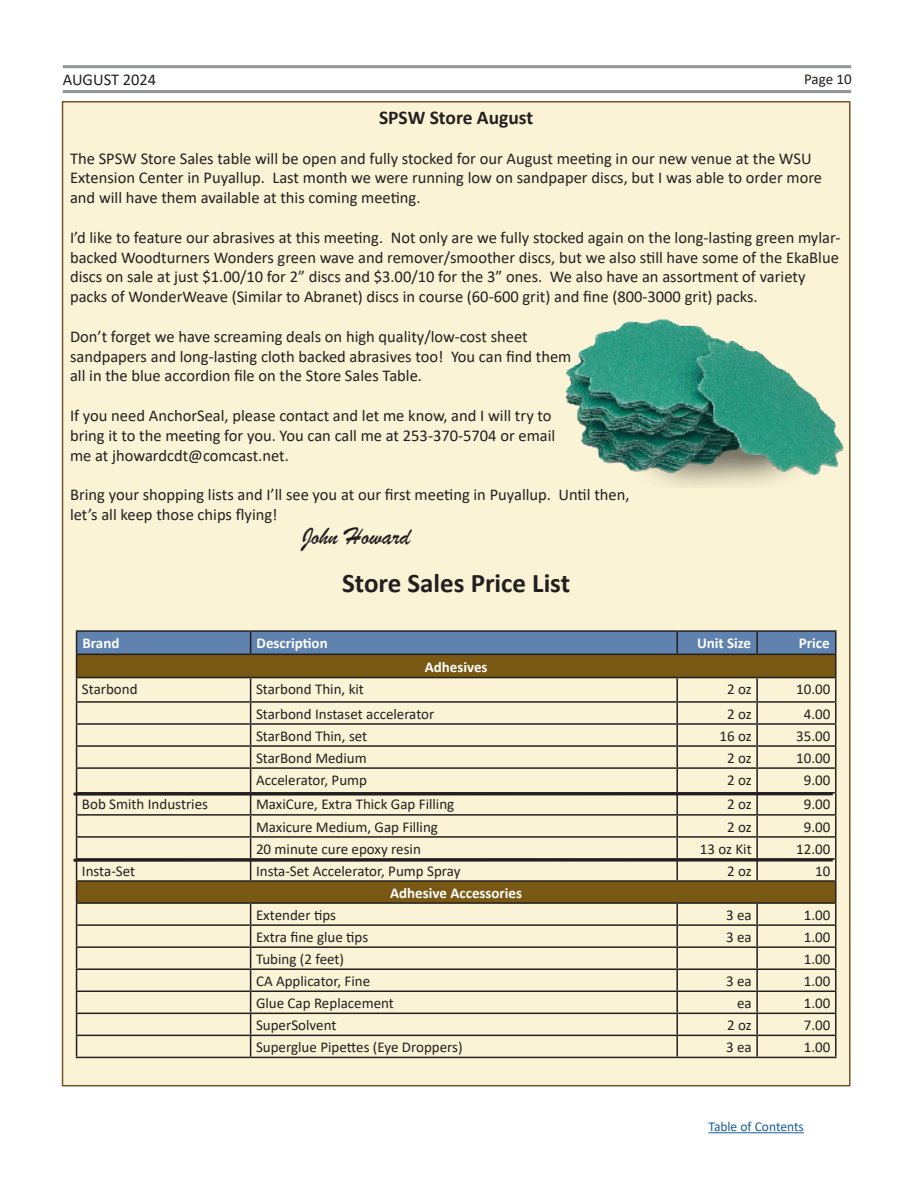
<style>
.page{position:relative;width:918px;height:1188px;background:#fff}
.page>*{position:absolute;margin:0;border:0;box-sizing:border-box;transform-origin:0 0}
.t1{font:700 27px "Calibri";color:#231f20}
.t2{font:25.5px "Brush Script";color:#231f20}
.t3{font:700 19.5px "Calibri";color:#231f20}
.t4{font:16.5px/19.8px "Calibri";color:#231f20}
.t5{font:15px "Calibri";color:#231f20}
.t6{font:700 15px "Calibri";color:#fff}
.t7{font:13.5px "Calibri";color:#175d9e}
</style>
<div class="page">
<hr style="left:63px;top:65px;width:788px;height:3px;background:#939598">
<hr style="left:63px;top:90px;width:788px;height:3px;background:#939598">
<div style="left:63px;top:102px;width:787px;height:984px;background:#faf3d5"></div>
<hr style="left:76px;top:630px;width:175px;height:2px;background:#231f20">
<hr style="left:251px;top:630px;width:426px;height:2px;background:#231f20">
<hr style="left:677px;top:630px;width:80px;height:2px;background:#231f20">
<hr style="left:757px;top:630px;width:80px;height:2px;background:#231f20">
<hr style="left:835px;top:632px;width:2px;height:22px;background:#231f20">
<hr style="left:757px;top:654px;width:80px;height:1px;background:#231f20">
<hr style="left:835px;top:655px;width:2px;height:22px;background:#231f20">
<hr style="left:757px;top:677px;width:80px;height:1px;background:#231f20">
<hr style="left:835px;top:678px;width:2px;height:23px;background:#231f20">
<hr style="left:757px;top:701px;width:80px;height:2px;background:#231f20">
<hr style="left:835px;top:703px;width:2px;height:20px;background:#231f20">
<hr style="left:757px;top:723px;width:80px;height:2px;background:#231f20">
<hr style="left:835px;top:725px;width:2px;height:20px;background:#231f20">
<hr style="left:757px;top:745px;width:80px;height:2px;background:#231f20">
<hr style="left:835px;top:747px;width:2px;height:20px;background:#231f20">
<hr style="left:757px;top:767px;width:80px;height:2px;background:#231f20">
<hr style="left:835px;top:769px;width:2px;height:23px;background:#231f20">
<hr style="left:757px;top:792px;width:80px;height:2px;background:#231f20">
<hr style="left:835px;top:794px;width:2px;height:20px;background:#231f20">
<hr style="left:757px;top:814px;width:80px;height:2px;background:#231f20">
<hr style="left:835px;top:816px;width:2px;height:20px;background:#231f20">
<hr style="left:757px;top:836px;width:80px;height:2px;background:#231f20">
<hr style="left:835px;top:838px;width:2px;height:20px;background:#231f20">
<hr style="left:757px;top:858px;width:80px;height:2px;background:#231f20">
<hr style="left:835px;top:860px;width:2px;height:20px;background:#231f20">
<hr style="left:757px;top:880px;width:80px;height:2px;background:#231f20">
<hr style="left:835px;top:882px;width:2px;height:20px;background:#231f20">
<hr style="left:757px;top:902px;width:80px;height:2px;background:#231f20">
<hr style="left:835px;top:904px;width:2px;height:20px;background:#231f20">
<hr style="left:757px;top:924px;width:80px;height:2px;background:#231f20">
<hr style="left:835px;top:926px;width:2px;height:20px;background:#231f20">
<hr style="left:757px;top:946px;width:80px;height:2px;background:#231f20">
<hr style="left:835px;top:948px;width:2px;height:20px;background:#231f20">
<hr style="left:757px;top:968px;width:80px;height:2px;background:#231f20">
<hr style="left:835px;top:970px;width:2px;height:21px;background:#231f20">
<hr style="left:757px;top:991px;width:80px;height:1px;background:#231f20">
<hr style="left:835px;top:992px;width:2px;height:21px;background:#231f20">
<hr style="left:757px;top:1013px;width:80px;height:1px;background:#231f20">
<hr style="left:835px;top:1014px;width:2px;height:21px;background:#231f20">
<svg style="left:76px;top:631px;width:760px;height:426px"></svg>
<hr style="left:677px;top:1035px;width:80px;height:1px;background:#231f20">
<hr style="left:676px;top:1036px;width:2px;height:21px;background:#231f20">
<hr style="left:757px;top:1035px;width:80px;height:1px;background:#231f20">
<hr style="left:756px;top:1036px;width:2px;height:21px;background:#231f20">
<hr style="left:835px;top:1036px;width:2px;height:21px;background:#231f20">
<hr style="left:76px;top:1057px;width:175px;height:1px;background:#231f20">
<hr style="left:251px;top:1057px;width:426px;height:1px;background:#231f20">
<hr style="left:677px;top:1057px;width:80px;height:1px;background:#231f20">
<hr style="left:757px;top:1057px;width:80px;height:1px;background:#231f20">
<hr style="left:708px;top:1132px;width:96px;height:1px;background:#175d9e">
<svg style="left:74px;top:792px;width:759px;height:4px;fill:#252121"></svg>
<hr style="left:74px;top:859px;width:759px;height:3px;background:#231f20">
<img style="left:565px;top:305px;width:286px;height:182px">
<p class="t4" style="left:63px;top:69px;width:95px">AUGUST 2024</p>
<p class="t5" style="left:804px;top:69px;width:49px">Page 10</p>
<p class="t3" style="left:379px;top:104px;width:156px">SPSW Store August</p>
<p class="t4" style="left:70px;top:148px;width:754px">The SPSW Store Sales table will be open and fully stocked for our August meeting in our new venue at the WSU<br>Extension Center in Puyallup. Last month we were running low on sandpaper discs, but I was able to order more and will have them available at this coming meeting.</p>
<p class="t4" style="left:70px;top:227px;width:772px">I’d like to feature our abrasives at this meeting. Not only are we fully stocked again on the long-lasting green mylar&shy;backed Woodturners Wonders green wave and remover/smoother discs, but we also still have some of the EkaBlue discs on sale at just $1.00/10 for 2” discs and $3.00/10 for the 3” ones. We also have an assortment of variety packs of WonderWeave (Similar to Abranet) discs in course (60-600 grit) and fine (800-3000 grit) packs.</p>
<p class="t4" style="left:70px;top:326px;width:503px">Don’t forget we have screaming deals on high quality/low-cost sheet sandpapers and long-lasting cloth backed abrasives too! You can find them all in the blue accordion file on the Store Sales Table.</p>
<p class="t4" style="left:70px;top:405px;width:487px">If you need AnchorSeal, please contact and let me know, and I will try to bring it to the meeting for you. You can call me at 253-370-5704 or email me at jhowardcdt@comcast.net.</p>
<p class="t4" style="left:70px;top:484px;width:561px">Bring your shopping lists and I’ll see you at our first meeting in Puyallup. Until then, let’s all keep those chips flying!</p>
<p class="t2" style="left:302px;top:520px;width:110px">John Howard</p>
<p class="t1" style="left:342px;top:564px;width:230px">Store Sales Price List</p>
<p class="t6" style="left:83px;top:633px;width:38px">Brand</p>
<p class="t6" style="left:257px;top:633px;width:73px">Description</p>
<p class="t6" style="left:697px;top:633px;width:56px">Unit Size</p>
<p class="t6" style="left:799px;top:633px;width:32px">Price</p>
<p class="t6" style="left:425px;top:656px;width:64px">Adhesives</p>
<p class="t5" style="left:82px;top:679px;width:57px">Starbond</p>
<p class="t5" style="left:256px;top:679px;width:109px">Starbond Thin, kit</p>
<p class="t5" style="left:727px;top:679px;width:26px">2 oz</p>
<p class="t5" style="left:796px;top:679px;width:36px">10.00</p>
<p class="t5" style="left:256px;top:703px;width:180px">Starbond Instaset accelerator</p>
<p class="t5" style="left:727px;top:703px;width:26px">2 oz</p>
<p class="t5" style="left:804px;top:703px;width:28px">4.00</p>
<p class="t5" style="left:256px;top:725px;width:113px">StarBond Thin, set</p>
<p class="t5" style="left:719px;top:725px;width:34px">16 oz</p>
<p class="t5" style="left:796px;top:725px;width:36px">35.00</p>
<p class="t5" style="left:256px;top:747px;width:112px">StarBond Medium</p>
<p class="t5" style="left:727px;top:747px;width:26px">2 oz</p>
<p class="t5" style="left:796px;top:747px;width:36px">10.00</p>
<p class="t5" style="left:256px;top:769px;width:113px">Accelerator, Pump</p>
<p class="t5" style="left:727px;top:769px;width:26px">2 oz</p>
<p class="t5" style="left:804px;top:769px;width:28px">9.00</p>
<p class="t5" style="left:82px;top:794px;width:128px">Bob Smith Industries</p>
<p class="t5" style="left:256px;top:794px;width:200px">MaxiCure, Extra Thick Gap Filling</p>
<p class="t5" style="left:727px;top:794px;width:26px">2 oz</p>
<p class="t5" style="left:804px;top:794px;width:28px">9.00</p>
<p class="t5" style="left:256px;top:816px;width:184px">Maxicure Medium, Gap Filling</p>
<p class="t5" style="left:727px;top:816px;width:26px">2 oz</p>
<p class="t5" style="left:804px;top:816px;width:28px">9.00</p>
<p class="t5" style="left:256px;top:838px;width:166px">20 minute cure epoxy resin</p>
<p class="t5" style="left:700px;top:838px;width:53px">13 oz Kit</p>
<p class="t5" style="left:796px;top:838px;width:36px">12.00</p>
<p class="t5" style="left:82px;top:860px;width:55px">Insta-Set</p>
<p class="t5" style="left:256px;top:860px;width:206px">Insta-Set Accelerator, Pump Spray</p>
<p class="t5" style="left:727px;top:860px;width:26px">2 oz</p>
<p class="t5" style="left:815px;top:860px;width:17px">10</p>
<p class="t6" style="left:390px;top:882px;width:134px">Adhesive Accessories</p>
<p class="t5" style="left:256px;top:904px;width:82px">Extender tips</p>
<p class="t5" style="left:726px;top:904px;width:27px">3 ea</p>
<p class="t5" style="left:804px;top:904px;width:28px">1.00</p>
<p class="t5" style="left:256px;top:926px;width:114px">Extra fine glue tips</p>
<p class="t5" style="left:726px;top:926px;width:27px">3 ea</p>
<p class="t5" style="left:804px;top:926px;width:28px">1.00</p>
<p class="t5" style="left:256px;top:948px;width:90px">Tubing (2 feet)</p>
<p class="t5" style="left:804px;top:948px;width:28px">1.00</p>
<p class="t5" style="left:256px;top:970px;width:116px">CA Applicator, Fine</p>
<p class="t5" style="left:726px;top:970px;width:27px">3 ea</p>
<p class="t5" style="left:804px;top:970px;width:28px">1.00</p>
<p class="t5" style="left:256px;top:993px;width:139px">Glue Cap Replacement</p>
<p class="t5" style="left:737px;top:993px;width:16px">ea</p>
<p class="t5" style="left:804px;top:993px;width:28px">1.00</p>
<p class="t5" style="left:256px;top:1015px;width:82px">SuperSolvent</p>
<p class="t5" style="left:727px;top:1015px;width:26px">2 oz</p>
<p class="t5" style="left:804px;top:1015px;width:28px">7.00</p>
<p class="t5" style="left:256px;top:1037px;width:208px">Superglue Pipettes (Eye Droppers)</p>
<p class="t5" style="left:726px;top:1037px;width:27px">3 ea</p>
<p class="t5" style="left:804px;top:1037px;width:28px">1.00</p>
<p class="t7" style="left:708px;top:1117px;width:97px">Table of Contents</p>
</div>
